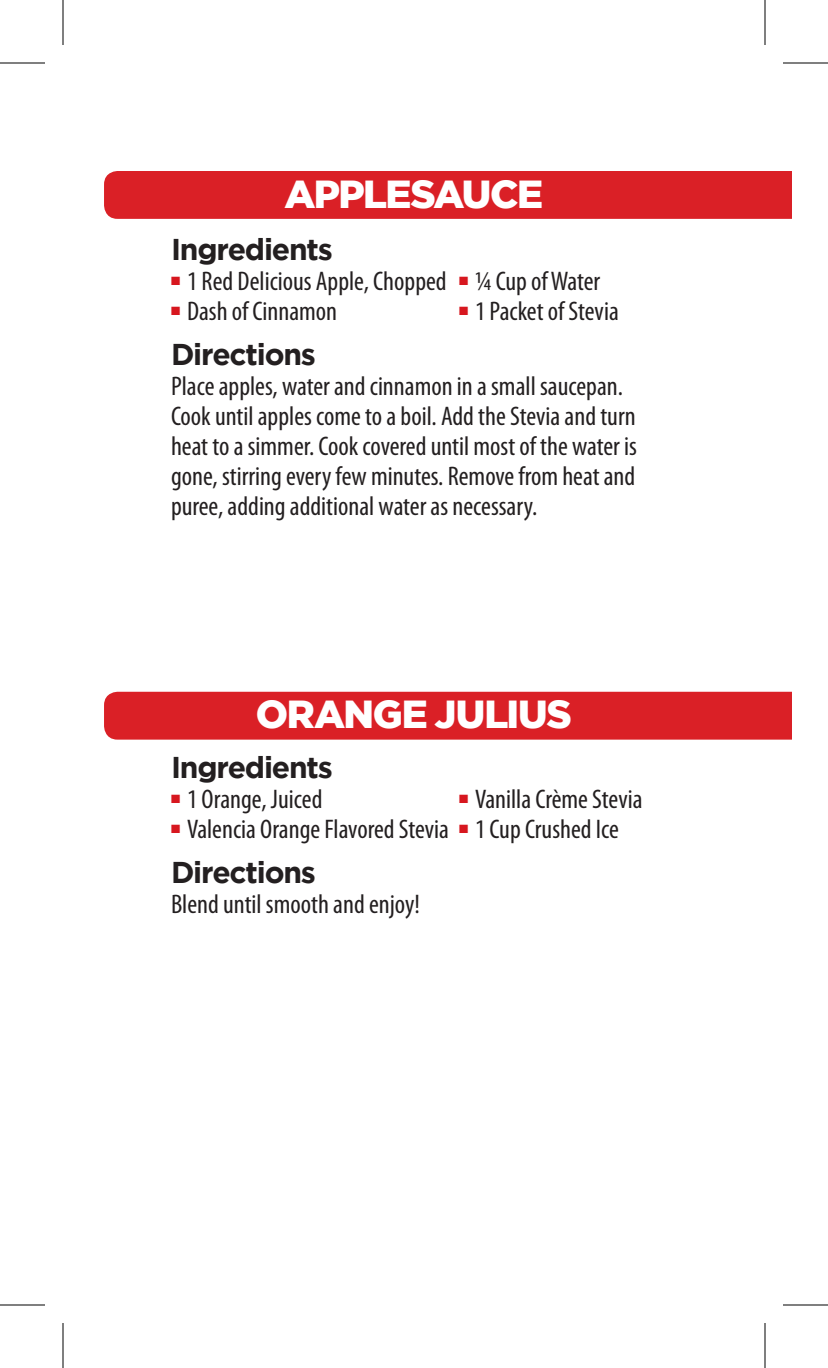
<style>
.page{position:relative;width:828px;height:1368px;background:#fff}
.page>*{position:absolute;margin:0;border:0;box-sizing:border-box;transform-origin:0 0}
.t1{font:900 39px "Gotham";letter-spacing:-.035em;color:#fff}
.t2{font:700 30px "Gotham";letter-spacing:-.04em;color:#231f20}
.t3{font:condensed 27px/30px "Myriad Pro";color:#231f20}
</style>
<div class="page">
<div style="left:104px;top:171px;width:688px;height:48px;background:#da2026"></div>
<div style="left:104px;top:692px;width:688px;height:48px;background:#da2026"></div>
<hr style="left:0;top:62px;width:45px;height:2px;background:#000">
<hr style="left:783px;top:62px;width:45px;height:2px;background:#000">
<hr style="left:0;top:1304px;width:45px;height:2px;background:#000">
<hr style="left:783px;top:1304px;width:45px;height:2px;background:#000">
<hr style="left:62px;top:0;width:2px;height:45px;background:#000">
<hr style="left:62px;top:1323px;width:2px;height:45px;background:#000">
<hr style="left:764px;top:0;width:2px;height:45px;background:#000">
<hr style="left:764px;top:1323px;width:2px;height:45px;background:#000">
<h1 class="t1" style="left:284px;top:171px;width:260px">APPLESAUCE</h1>
<p class="t2" style="left:171px;top:232px;width:163px">Ingredients</p>
<p class="t3" style="left:171px;top:266px;width:277px"><sup>■</sup> 1 Red Delicious Apple, Chopped</p>
<p class="t3" style="left:459px;top:266px;width:143px"><sup>■</sup> ¼ Cup of Water</p>
<p class="t3" style="left:171px;top:296px;width:168px"><sup>■</sup> Dash of Cinnamon</p>
<p class="t3" style="left:459px;top:296px;width:161px"><sup>■</sup> 1 Packet of Stevia</p>
<p class="t2" style="left:171px;top:337px;width:146px">Directions</p>
<p class="t3" style="left:171px;top:371px;width:467px">Place apples, water and cinnamon in a small saucepan.<br>Cook until apples come to a boil. Add the Stevia and turn heat to a simmer. Cook covered until most of the water is gone, stirring every few minutes. Remove from heat and puree, adding additional water as necessary.</p>
<h1 class="t1" style="left:256px;top:692px;width:316px">ORANGE JULIUS</h1>
<p class="t2" style="left:171px;top:751px;width:163px">Ingredients</p>
<p class="t3" style="left:171px;top:784px;width:153px"><sup>■</sup> 1 Orange, Juiced</p>
<p class="t3" style="left:459px;top:784px;width:185px"><sup>■</sup> Vanilla Crème Stevia</p>
<p class="t3" style="left:171px;top:814px;width:449px"><sup>■</sup> Valencia Orange Flavored Stevia <sup>■</sup> 1 Cup Crushed Ice</p>
<p class="t2" style="left:171px;top:856px;width:146px">Directions</p>
<p class="t3" style="left:171px;top:889px;width:250px">Blend until smooth and enjoy!</p>
</div>
